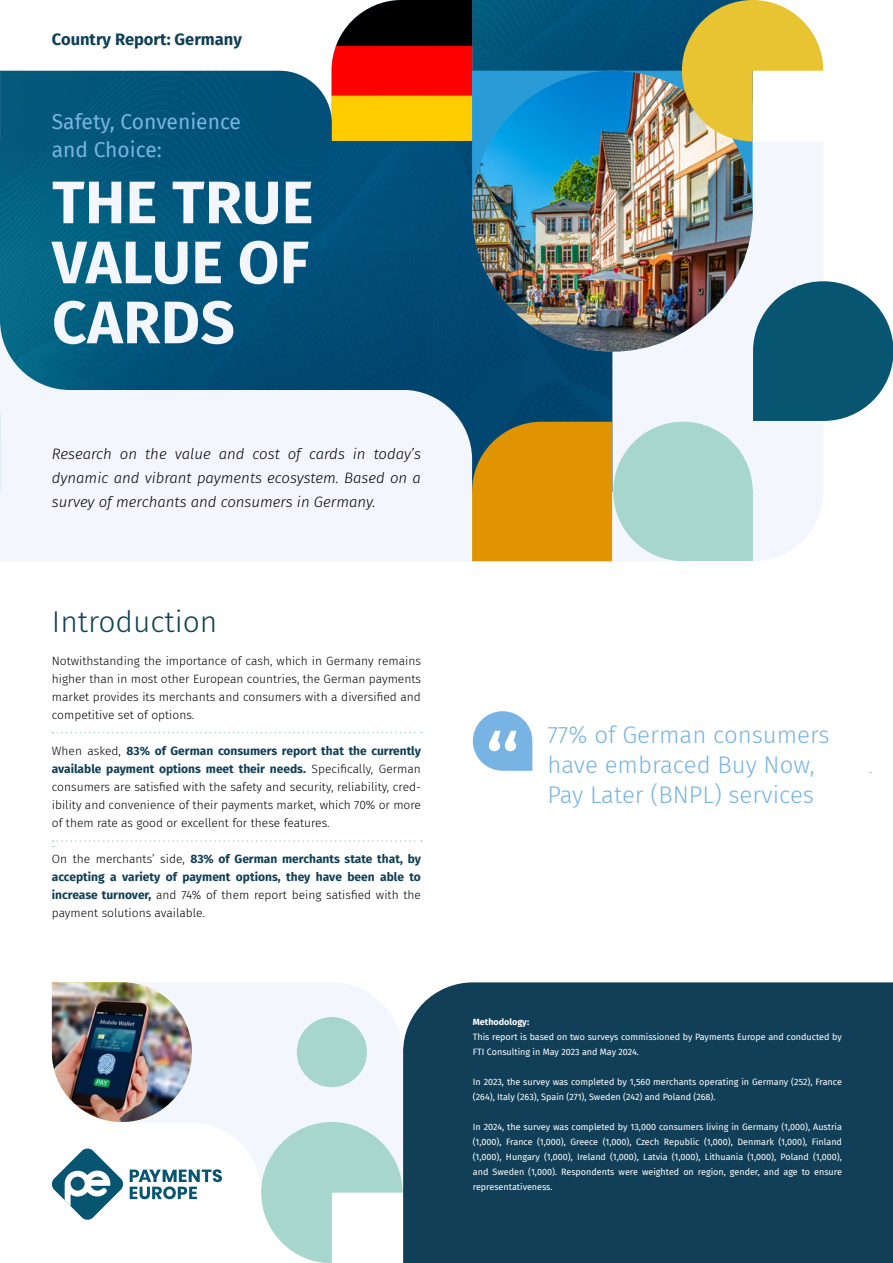
<style>
.page{position:relative;width:893px;height:1263px;background:#fff}
.page>*{position:absolute;margin:0;border:0;box-sizing:border-box;transform-origin:0 0}
.t1{font:700 60px/60px "Fira Sans";letter-spacing:.01em;color:#f3f7fd;text-align:justify}
.t2{font:300 30px "Fira Sans";color:#103f57}
.t3{font:300 24px/30px "Fira Sans";color:#78b4e3}
.t4{font:21px/28.5px "Fira Sans";color:#78b4e3}
.t5{font:700 16.5px "Fira Sans";color:#103f57}
.t6{font:italic 300 15px/24px "Fira Sans";color:#000;text-align:justify}
.t7{font:300 12px/18px "Fira Sans";color:#000;text-align:justify}
.t8{font:700 12px/18px "Fira Sans";color:#103f57;text-align:justify}
.t9{font:9px/15px "Fira Sans";color:#fff}
.t10{font:700 9px "Fira Sans";color:#fff}
.s1{font-weight:700;color:#103f57}
.s2{font-weight:300;color:#000}
</style>
<div class="page">
<img style="left:0;top:176px;width:612px;height:246px">
<div style="left:612px;top:213px;width:211px;height:348px;background:#f3f7fd"></div>
<img style="left:472px;top:71px;width:281px;height:281px;border-radius:140px">
<img style="left:332px;top:0;width:491px;height:213px">
<div style="left:0;top:390px;width:472px;height:171px;background:#f3f7fd"></div>
<div style="left:0;top:71px;width:332px;height:105px;background:#025479"></div>
<svg style="left:472px;top:422px;width:140px;height:139px;background:#d48f08"></svg>
<div style="left:403px;top:982px;width:490px;height:281px;background:#103f57"></div>
<div style="left:613px;top:422px;width:140px;height:139px;background:#a6d6cc;border-radius:50%"></div>
<div style="left:683px;top:491px;width:70px;height:70px;background:#a6d6cc"></div>
<div style="left:0;top:390px;width:88px;height:22px;background:#f3f7fd"></div>
<img style="left:0;top:250px;width:433px;height:140px">
<svg style="left:753px;top:281px;width:140px;height:140px;background:#2d6f87"></svg>
<img style="left:51px;top:982px;width:352px;height:281px">
<svg style="left:53px;top:732px;width:369px;height:1px"></svg>
<svg style="left:53px;top:840px;width:369px;height:2px"></svg>
<svg style="left:473px;top:711px;width:59px;height:60px"></svg>
<h3 class="t5" style="left:52px;top:25px;width:192px">Country Report: Germany</h3>
<h3 class="t4" style="left:52px;top:106px;width:191px">Safety, Convenience and Choice:</h3>
<h1 class="t1" style="left:52px;top:168px;width:263px">THE TRUE VALUE OF CARDS</h1>
<h3 class="t6" style="left:52px;top:441px;width:371px">Research on the value and cost of cards in today’s dynamic and vibrant payments ecosystem. Based on a survey of merchants and consumers in Germany.</h3>
<h2 class="t2" style="left:52px;top:600px;width:167px">Introduction</h2>
<h3 class="t7" style="left:52px;top:652px;width:371px">Notwithstanding the importance of cash, which in Germany remains higher than in most other European countries, the German payments market provides its merchants and consumers with a diversified and competitive set of options.</h3>
<p class="t7" style="left:52px;top:742px;width:371px">When asked, <span class="s1">83% of German consumers report that the currently available payment options meet their needs.</span> Specifically, German consumers are satisfied with the safety and security, reliability, cred&shy;ibility and convenience of their payments market, which 70% or more of them rate as good or excellent for these features.</p>
<h3 class="t8" style="left:52px;top:849px;width:371px"><span class="s2">On the merchants’ side,</span> 83% of German merchants state that, by accepting a variety of payment options, they have been able to increase turnover, <span class="s2">and 74% of them report being satisfied with the payment solutions available.</span></h3>
<h3 class="t3" style="left:547px;top:719px;width:284px">77% of German consumers have embraced Buy Now,<br>Pay Later (BNPL) services</h3>
<p class="t10" style="left:473px;top:1014px;width:58px">Methodology:</p>
<p class="t9" style="left:473px;top:1029px;width:371px">This report is based on two surveys commissioned by Payments Europe and conducted by<br>FTI Consulting in May 2023 and May 2024.</p>
<p class="t9" style="left:473px;top:1074px;width:371px">In 2023, the survey was completed by 1,560 merchants operating in Germany (252), France (264), Italy (263), Spain (271), Sweden (242) and Poland (268).</p>
<p class="t9" style="left:473px;top:1119px;width:371px;text-align:justify">In 2024, the survey was completed by 13,000 consumers living in Germany (1,000), Austria (1,000), France (1,000), Greece (1,000), Czech Republic (1,000), Denmark (1,000), Finland (1,000), Hungary (1,000), Ireland (1,000), Latvia (1,000), Lithuania (1,000), Poland (1,000), and Sweden (1,000). Respondents were weighted on region, gender, and age to ensure representativeness.</p>
</div>
